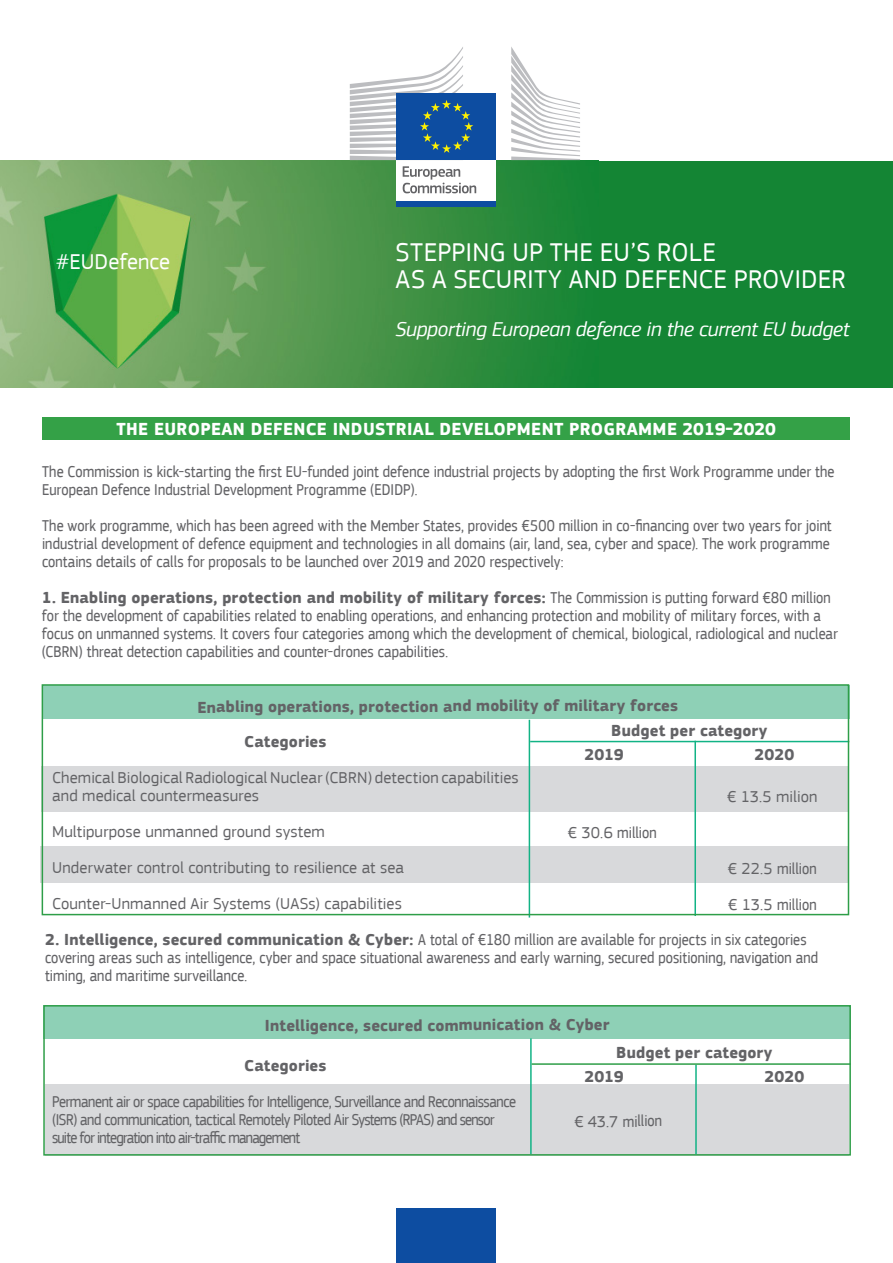
<style>
.page{position:relative;width:893px;height:1263px;background:#fff}
.page>*{position:absolute;margin:0;border:0;box-sizing:border-box;transform-origin:0 0}
.t1{font:700 45px "EC Square Sans Pro";letter-spacing:.025em;color:#fff}
.t2{font:27px "EC Square Sans Pro";letter-spacing:.005em;color:#fff}
.t3{font:22.5px "EC Square Sans Pro";color:#fff}
.t4{font:italic 21px "EC Square Sans Pro";letter-spacing:-.015em;color:#fff}
.t5{font:700 18px "EC Square Sans Pro";letter-spacing:.02em;color:#fff}
.text_basic{font:16.5px/18px "EC Square Sans Cond Pro";letter-spacing:.005em;color:#636366}
.t6{font:16.5px/18px "EC Square Sans Pro";letter-spacing:.005em;color:#636366}
.text_basic-2{font:16.5px/18px "EC Square Sans Cond Pro";letter-spacing:-.03em;color:#636366}
.text_now_baser_grid{font:700 16.5px "EC Square Sans Pro";letter-spacing:.005em;color:#636366}
.text_basic-3{font:700 16.5px "EC Square Sans Pro";letter-spacing:.005em;color:#636366}
.s1{font-family:"EC Square Sans Pro";font-weight:700}
.s2{font-family:"EC Square Sans Pro"}
</style>
<div class="page">
<div style="left:0;top:161px;width:893px;height:227px;background:#148534"></div>
<img style="left:0;top:161px;width:554px;height:227px">
<div style="left:42px;top:417px;width:808px;height:22px;background:#34a147"></div>
<div style="left:43px;top:686px;width:807px;height:33px;background:#8ed0b6"></div>
<div style="left:43px;top:1005px;width:807px;height:33px;background:#8ed0b6"></div>
<div style="left:41px;top:766px;width:808px;height:46px;background:#d8d9db"></div>
<div style="left:45px;top:1084px;width:804px;height:71px;background:#d8d9db"></div>
<div style="left:40px;top:846px;width:807px;height:37px;background:#d8d9db"></div>
<div style="left:397px;top:1208px;width:99px;height:55px;background:#0d4da1"></div>
<div style="left:43px;top:1005px;width:808px;height:150px;border:2px solid #2e9e48"></div>
<hr style="left:694px;top:741px;width:2px;height:175px;background:#12b385">
<hr style="left:529px;top:720px;width:1px;height:197px;background:#12b385">
<hr style="left:530px;top:1038px;width:2px;height:116px;background:#12b385">
<hr style="left:695px;top:1065px;width:2px;height:89px;background:#12b385">
<hr style="left:530px;top:741px;width:319px;height:1px;background:#12b385">
<hr style="left:532px;top:1063px;width:319px;height:2px;background:#2e9e48">
<div style="left:42px;top:684px;width:807px;height:231px;border:2px solid #2e9e48"></div>
<div style="left:397px;top:158px;width:99px;height:44px;background:#fff"></div>
<svg style="left:403px;top:166px;width:73px;height:27px"></svg>
<div style="left:397px;top:201px;width:99px;height:6px;background:#0d4da1"></div>
<svg style="left:511px;top:47px;width:69px;height:113px"></svg>
<div style="left:397px;top:94px;width:99px;height:66px;background:#0d4da1"></div>
<svg style="left:350px;top:47px;width:123px;height:113px"></svg>
<p class="t3" style="left:56px;top:249px;width:115px">#EUDefence</p>
<p class="t2" style="left:396px;top:236px;width:322px">STEPPING UP THE EU’S ROLE</p>
<p class="t2" style="left:396px;top:263px;width:452px">AS A SECURITY AND DEFENCE PROVIDER</p>
<p class="t4" style="left:395px;top:317px;width:455px">Supporting European defence in the current EU budget</p>
<p class="t1" style="left:211px;top:256px;width:367px">DEFENCE ACTION</p>
<p class="t5" style="left:117px;top:418px;width:661px">THE EUROPEAN DEFENCE INDUSTRIAL DEVELOPMENT PROGRAMME 2019-2020</p>
<p class="text_basic" style="left:42px;top:462px;width:794px">The Commission is kick-starting the first EU-funded joint defence industrial projects by adopting the first Work Programme under the<br>European Defence Industrial Development Programme (EDIDP).</p>
<p class="text_basic" style="left:42px;top:516px;width:791px;text-align:justify">The work programme, which has been agreed with the Member States, provides €500 million in co-financing over two years for joint industrial development of defence equipment and technologies in all domains (air, land, sea, cyber and space). The work programme contains details of calls for proposals to be launched over 2019 and 2020 respectively:</p>
<p class="text_basic" style="left:42px;top:588px;width:797px"><span class="s1">1. Enabling operations, protection and mobility of military forces:</span> The Commission is putting forward €80 million for the development of capabilities related to enabling operations, and enhancing protection and mobility of military forces, with a focus on unmanned systems. It covers four categories among which the development of chemical, biological, radiological and nuclear (CBRN) threat detection capabilities and counter-drones capabilities.</p>
<p class="text_now_baser_grid" style="left:197px;top:696px;width:482px">Enabling operations, protection and mobility of military forces</p>
<p class="text_now_baser_grid" style="left:244px;top:732px;width:84px">Categories</p>
<p class="t6" style="left:52px;top:769px;width:468px">Chemical Biological Radiological Nuclear (CBRN) detection capabilities and medical countermeasures</p>
<p class="t6" style="left:52px;top:823px;width:274px">Multipurpose unmanned ground system</p>
<p class="t6" style="left:52px;top:859px;width:353px">Underwater control contributing to resilience at sea</p>
<p class="t6" style="left:52px;top:895px;width:351px">Counter-Unmanned Air Systems (UASs) capabilities</p>
<p class="text_now_baser_grid" style="left:611px;top:721px;width:158px">Budget per category</p>
<p class="text_now_baser_grid" style="left:584px;top:745px;width:41px">2019</p>
<p class="text_now_baser_grid" style="left:754px;top:745px;width:41px">2020</p>
<p class="t6" style="left:727px;top:787px;width:92px">€ 13.5 milion</p>
<p class="text_basic" style="left:568px;top:824px;width:90px"><span class="s2">€ 30.6</span> million</p>
<p class="text_basic" style="left:728px;top:859px;width:90px"><span class="s2">€ 22.5</span> million</p>
<p class="text_basic" style="left:728px;top:895px;width:90px"><span class="s2">€ 13.5</span> million</p>
<p class="text_basic" style="left:45px;top:930px;width:774px"><span class="s1">2. Intelligence, secured communication &amp; Cyber:</span> A total of €180 million are available for projects in six categories covering areas such as intelligence, cyber and space situational awareness and early warning, secured positioning, navigation and timing, and maritime surveillance.</p>
<p class="text_now_baser_grid" style="left:265px;top:1015px;width:346px">Intelligence, secured communication &amp; Cyber</p>
<p class="text_basic-3" style="left:244px;top:1055px;width:84px">Categories</p>
<p class="text_basic-2" style="left:52px;top:1092px;width:465px">Permanent air or space capabilities for Intelligence, Surveillance and Reconnaissance (ISR) and communication, tactical Remotely Piloted Air Systems (RPAS) and sensor suite for integration into air-traffic management</p>
<p class="text_now_baser_grid" style="left:616px;top:1042px;width:158px">Budget per category</p>
<p class="text_now_baser_grid" style="left:585px;top:1066px;width:41px">2019</p>
<p class="text_now_baser_grid" style="left:764px;top:1066px;width:41px">2020</p>
<p class="text_basic" style="left:574px;top:1112px;width:89px"><span class="s2">€ 43.7</span> million</p>
</div>
